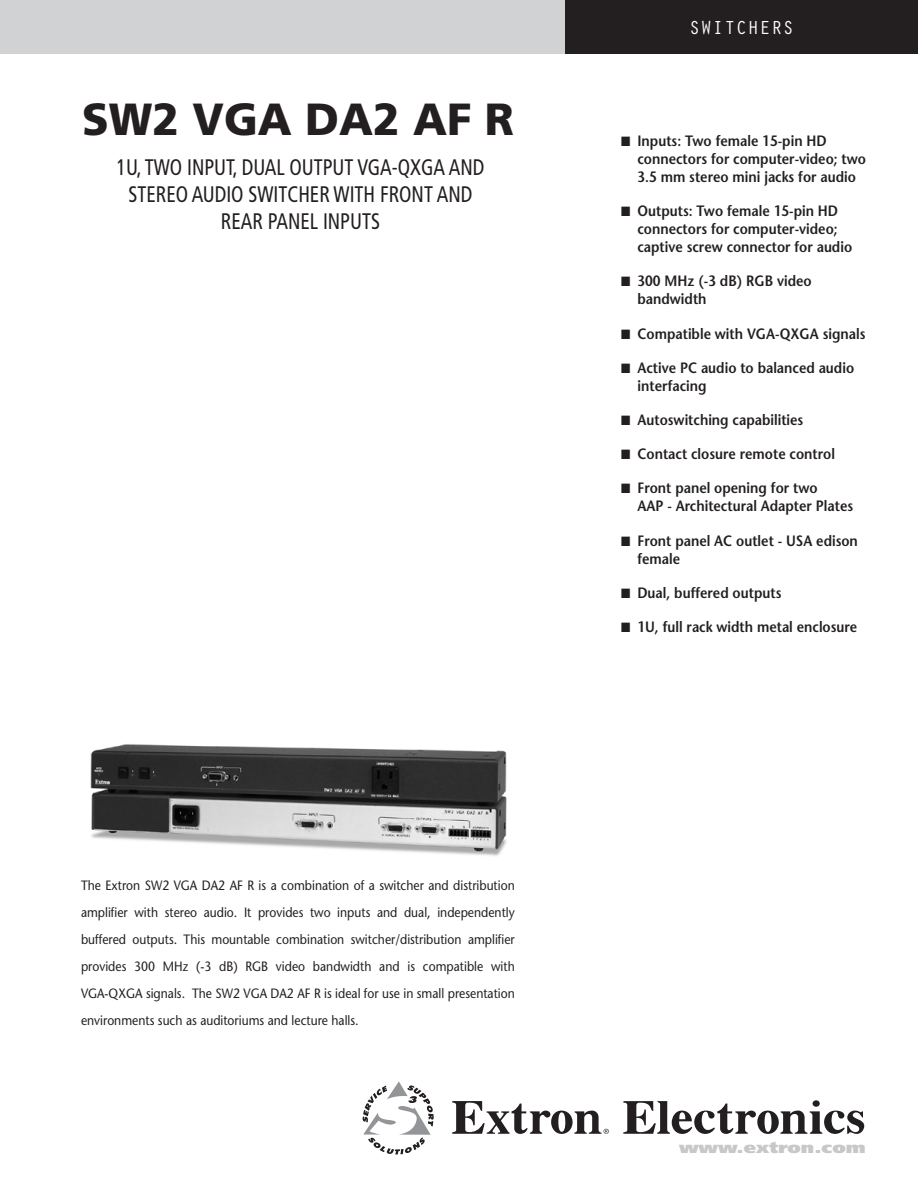
<style>
.page{position:relative;width:918px;height:1188px;background:#fff}
.page>*{position:absolute;margin:0;border:0;box-sizing:border-box;transform-origin:0 0}
.t1{font:900 45px "Frutiger LT Std";color:#231f20}
.t2{font:condensed 22.5px/27px "Frutiger LT Std";color:#231f20;scale:.9 1}
.t3{font:19.5px "Orator Std";color:#fff}
.t4{font:900 15.75px "Frutiger LT Std";color:#c7c8ca;scale:1.24 1}
.t5{font:600 15px/18px "Stone Sans Std";color:#231f20;scale:.9 1}
.t6{font:500 13.5px/27px "Stone Sans Std";color:#231f20;text-align:justify;scale:.9 1}
</style>
<div class="page">
<svg style="left:452px;top:1101px;width:157px;height:33px"></svg>
<svg style="left:623px;top:1101px;width:241px;height:33px"></svg>
<svg style="left:363px;top:1081px;width:71px;height:74px"></svg>
<div style="left:0;top:0;width:579px;height:54px;background:#d1d2d4"></div>
<div style="left:566px;top:0;width:352px;height:54px;background:#231f20"></div>
<img style="left:90px;top:744px;width:417px;height:112px">
<h1 class="t1" style="left:82px;top:92px;width:433px">SW2 VGA DA2 AF R</h1>
<h2 class="t2" style="left:128px;top:154px;width:395px;text-indent:-12px">1U, TWO INPUT, DUAL OUTPUT VGA-QXGA AND<br>STEREO AUDI</h2>
<h2 class="t2" style="left:221px;top:181px;width:279px;text-indent:10px">O SWITCHER WITH FRONT AND<br>REAR PANEL INPUTS</h2>
<p class="t6" style="left:81px;top:872px;width:484px">The Extron SW2 VGA DA2 AF R is a combination of a switcher and distribution amplifier with stereo audio. It provides two inputs and dual, independently buffered outputs. This mountable combination switcher/distribution amplifier provides 300 MHz (-3 dB) RGB video bandwidth and is compatible with VGA-QXGA signals. The SW2 VGA DA2 AF R is ideal for use in small presentation environments such as auditoriums and lecture halls.</p>
<h3 class="t3" style="left:689px;top:13px;width:102px">SWITCHERS</h3>
<p class="t5" style="left:637px;top:132px;width:255px;text-indent:-16px">■ Inputs: Two female 15-pin HD connectors for computer-video; two<br>3.5 mm stereo mini jacks for audio</p>
<p class="t5" style="left:637px;top:202px;width:240px;text-indent:-16px">■ Outputs: Two female 15-pin HD connectors for computer-video; captive screw connector for audio</p>
<p class="t5" style="left:637px;top:272px;width:195px;text-indent:-16px">■ 300 MHz (-3 dB) RGB video bandwidth</p>
<p class="t5" style="left:621px;top:324px;width:273px">■ Compatible with VGA-QXGA signals</p>
<p class="t5" style="left:637px;top:359px;width:242px;text-indent:-16px">■ Active PC audio to balanced audio interfacing</p>
<p class="t5" style="left:621px;top:411px;width:204px">■ Autoswitching capabilities</p>
<p class="t5" style="left:621px;top:445px;width:239px">■ Contact closure remote control</p>
<p class="t5" style="left:637px;top:479px;width:241px;text-indent:-16px">■ Front panel opening for two<br>AAP - Architectural Adapter Plates</p>
<p class="t5" style="left:638px;top:531px;width:247px;text-indent:-16px">■ Front panel AC outlet - USA edison female</p>
<p class="t5" style="left:621px;top:584px;width:180px">■ Dual, buffered outputs</p>
<p class="t5" style="left:621px;top:618px;width:264px">■ 1U, full rack width metal enclosure</p>
<p class="t4" style="left:679px;top:1137px;width:152px">www.extron.com</p>
</div>
